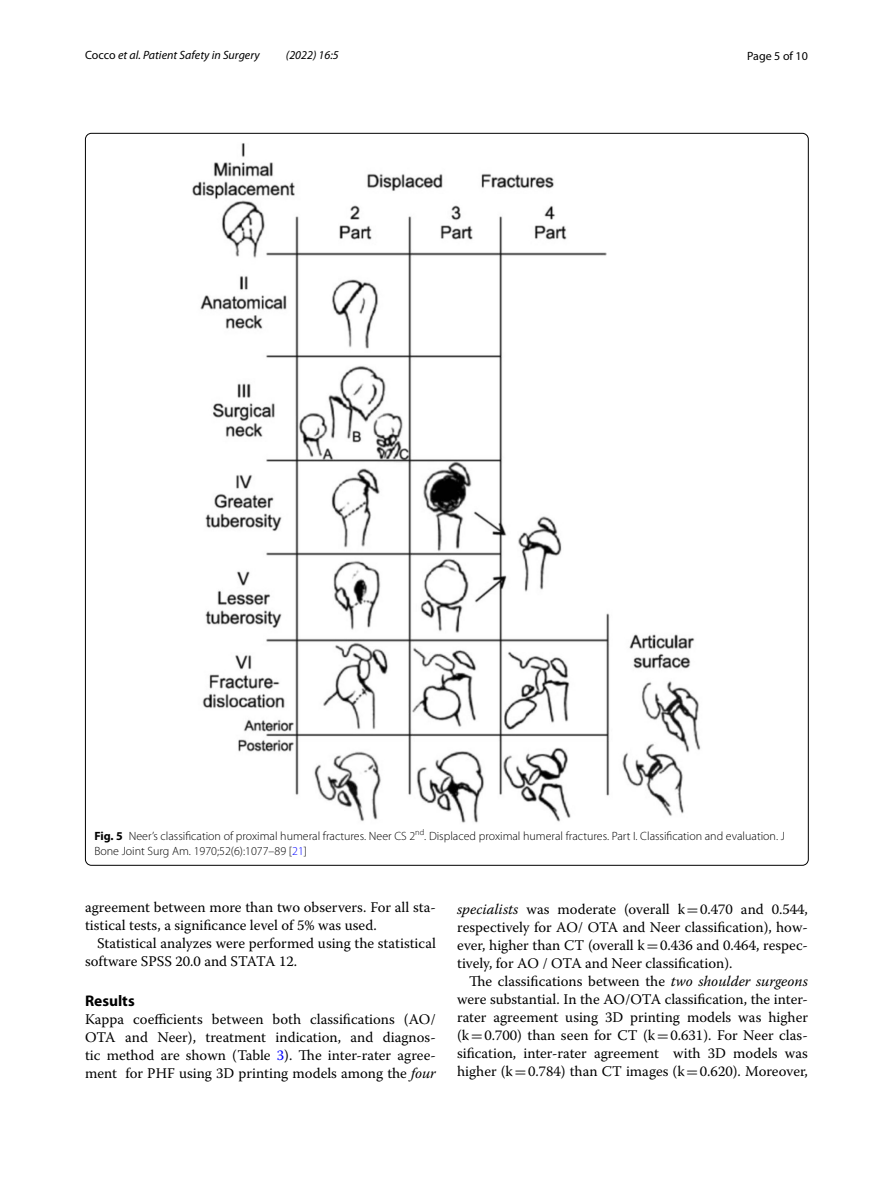
<style>
.page{position:relative;width:893px;height:1187px;background:#fff}
.page>*{position:absolute;margin:0;border:0;box-sizing:border-box;transform-origin:0 0}
.t1{font:700 15.45px "Myriad Pro";color:#000}
.t2{font:14.7px/18px "Warnock Pro";color:#000;text-align:justify}
.t3{font:300 12px/15px "Myriad Pro";color:#000}
.t4{font:italic 12px "Myriad Pro";color:#000}
.t5{font:12px "Myriad Pro";color:#000}
.s1{font-style:normal}
.s2{font-weight:700}
.s3{color:#00f}
.s4{font-style:italic}
.s5{font-family:"MTSY"}
</style>
<div class="page">
<img style="left:192px;top:143px;width:509px;height:680px">
<p class="t4" style="left:85px;top:48px;width:176px"><span class="s1">Cocco</span> et al. Patient Safety in Surgery</p>
<p class="t4" style="left:286px;top:48px;width:54px">(2022) 16:5</p>
<p class="t5" style="left:747px;top:48px;width:62px">Page 5 of 10</p>
<p class="t3" style="left:94px;top:828px;width:692px"><span class="s2">Fig. 5</span> Neer’s classification of proximal humeral fractures. Neer CS 2<sup>nd</sup>. Displaced proximal humeral fractures. Part I. Classification and evaluation. J<br>Bone Joint Surg Am. 1970;52(6):1077–89 [<span class="s3">21</span>]</p>
<p class="t2" style="left:85px;top:897px;width:352px">agreement between more than two observers. For all sta&shy;tistical tests, a significance level of 5% was used.</p>
<p class="t2" style="left:85px;top:933px;width:352px;text-indent:12px">Statistical analyzes were performed using the statistical software SPSS 20.0 and STATA 12.</p>
<p class="t1" style="left:85px;top:990px;width:51px">Results</p>
<p class="t2" style="left:85px;top:1010px;width:352px">Kappa coefficients between both classifications (AO/ OTA and Neer), treatment indication, and diagnos&shy;tic method are shown (Table <span class="s3">3</span>). The inter-rater agree&shy;ment for PHF using 3D printing models among the <span class="s4">four</span></p>
<p class="t2" style="left:457px;top:899px;width:352px"><span class="s4">specialists</span> was moderate (overall k<span class="s5">=</span>0.470 and 0.544, respectively for AO/ OTA and Neer classification), how&shy;ever, higher than CT (overall k<span class="s5">=</span>0.436 and 0.464, respec&shy;tively, for AO / OTA and Neer classification).</p>
<p class="t2" style="left:457px;top:971px;width:352px;text-indent:12px">The classifications between the <span class="s4">two shoulder surgeons </span>were substantial. In the AO/OTA classification, the inter&shy;rater agreement using 3D printing models was higher (k<span class="s5">=</span>0.700) than seen for CT (k<span class="s5">=</span>0.631). For Neer clas&shy;sification, inter-rater agreement with 3D models was higher (k<span class="s5">=</span>0.784) than CT images (k<span class="s5">=</span>0.620). Moreover,</p>
</div>
